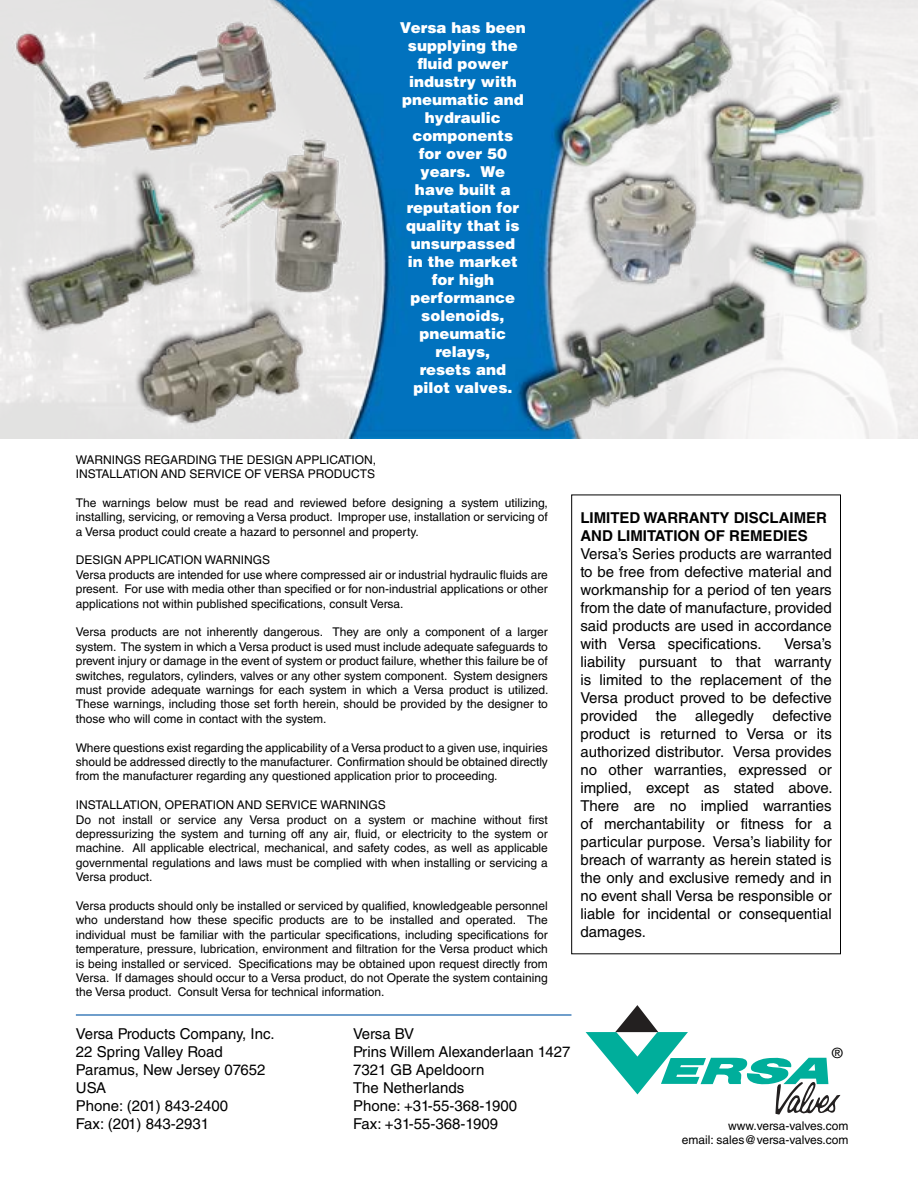
<style>
.page{position:relative;width:918px;height:1188px;background:#fff}
.page>*{position:absolute;margin:0;border:0;box-sizing:border-box;transform-origin:0 0}
.t1{font:15px/18px "Helvetica LT Std";color:#000;text-align:justify}
.t2{font:900 15px/18px "Helvetica LT Std";color:#fff;text-align:center}
.t3{font:700 15px/18px "Helvetica LT Std";color:#000}
.t4{font:14.1px "Helvetica LT Std";color:#000}
.t5{font:12px/14.4px "Helvetica LT Std";color:#000;text-align:justify}
</style>
<div class="page">
<img style="left:0;top:0;width:918px;height:438px">
<hr style="left:76px;top:1014px;width:495px;height:2px;background:#0054a4">
<div style="left:571px;top:495px;width:270px;height:459px;border:1px solid #000"></div>
<svg style="left:586px;top:1005px;width:254px;height:110px"></svg>
<p class="t2" style="left:400px;top:18px;width:127px">Versa has been supplying the fluid power industry with pneumatic and hydraulic components for over 50 years. We have built a reputation for quality that is unsurpassed<br>in the market for high performance solenoids, pneumatic relays,<br>resets and pilot valves.</p>
<p class="t5" style="left:76px;top:452px;width:302px">WARNINGS REGARDING THE DESIGN APPLICATION,<br>INSTALLATION AND SERVICE OF VERSA PRODUCTS</p>
<p class="t5" style="left:76px;top:495px;width:474px">The warnings below must be read and reviewed before designing a system utilizing, installing, servicing, or removing a Versa product. Improper use, installation or servicing of a Versa product could create a hazard to personnel and property.</p>
<p class="t5" style="left:76px;top:553px;width:473px;text-align:left">DESIGN APPLICATION WARNINGS<br>Versa products are intended for use where compressed air or industrial hydraulic fluids are present. For use with media other than specified or for non-industrial applications or other applications not within published specifications, consult Versa.</p>
<p class="t5" style="left:76px;top:625px;width:474px">Versa products are not inherently dangerous. They are only a component of a larger system. The system in which a Versa product is used must include adequate safeguards to prevent injury or damage in the event of system or product failure, whether this failure be of switches, regulators, cylinders, valves or any other system component. System designers must provide adequate warnings for each system in which a Versa product is utilized.<br>These warnings, including those set forth herein, should be provided by the designer to those who will come in contact with the system.</p>
<p class="t5" style="left:76px;top:740px;width:473px">Where questions exist regarding the applicability of a Versa product to a given use, inquiries should be addressed directly to the manufacturer. Confirmation should be obtained directly from the manufacturer regarding any questioned application prior to proceeding.</p>
<p class="t5" style="left:76px;top:798px;width:474px;text-align:left">INSTALLATION, OPERATION AND SERVICE WARNINGS<br>Do not install or service any Versa product on a system or machine without first depressurizing the system and turning off any air, fluid, or electricity to the system or machine. All applicable electrical, mechanical, and safety codes, as well as applicable governmental regulations and laws must be complied with when installing or servicing a Versa product.</p>
<p class="t5" style="left:76px;top:899px;width:474px">Versa products should only be installed or serviced by qualified, knowledgeable personnel who understand how these specific products are to be installed and operated. The individual must be familiar with the particular specifications, including specifications for temperature, pressure, lubrication, environment and filtration for the Versa product which is being installed or serviced. Specifications may be obtained upon request directly from Versa. If damages should occur to a Versa product, do not Operate the system containing the Versa product. Consult Versa for technical information.</p>
<p class="t3" style="left:580px;top:508px;width:248px">LIMITED WARRANTY DISCLAIMER<br>AND LIMITATION OF REMEDIES</p>
<p class="t1" style="left:580px;top:544px;width:253px">Versa’s Series products are warranted to be free from defective material and workmanship for a period of ten years from the date of manufacture, provided said products are used in accordance with Versa specifications.</p>
<p class="t1" style="left:580px;top:634px;width:254px;text-indent:204px">Versa’s liability pursuant to that warranty is limited to the replacement of the Versa product proved to be defective provided the allegedly defective product is returned to Versa or its authorized distributor. Versa provides no other warranties, expressed or implied, except as stated above.<br>There are no implied warranties of merchantability or fitness for a particular purpose. Versa’s liability for breach of warranty as herein stated is the only and exclusive remedy and in no event shall Versa be responsible or liable for incidental or consequential damages.</p>
<p class="t1" style="left:76px;top:1025px;width:200px;text-align:left">Versa Products Company, Inc.<br>22 Spring Valley Road<br>Paramus, New Jersey 07652<br>USA<br>Phone: (201) 843-2400<br>Fax: (201) 843-2931</p>
<p class="t1" style="left:353px;top:1025px;width:219px;text-align:left">Versa BV<br>Prins Willem Alexanderlaan 1427<br>7321 GB Apeldoorn<br>The Netherlands<br>Phone: +31-55-368-1900<br>Fax: +31-55-368-1909</p>
<p class="t4" style="left:832px;top:1045px;width:12px">®</p>
<p class="t5" style="left:682px;top:1118px;width:168px;text-align:right">www.versa-valves.com<br>email: sales@versa-valves.com</p>
</div>
